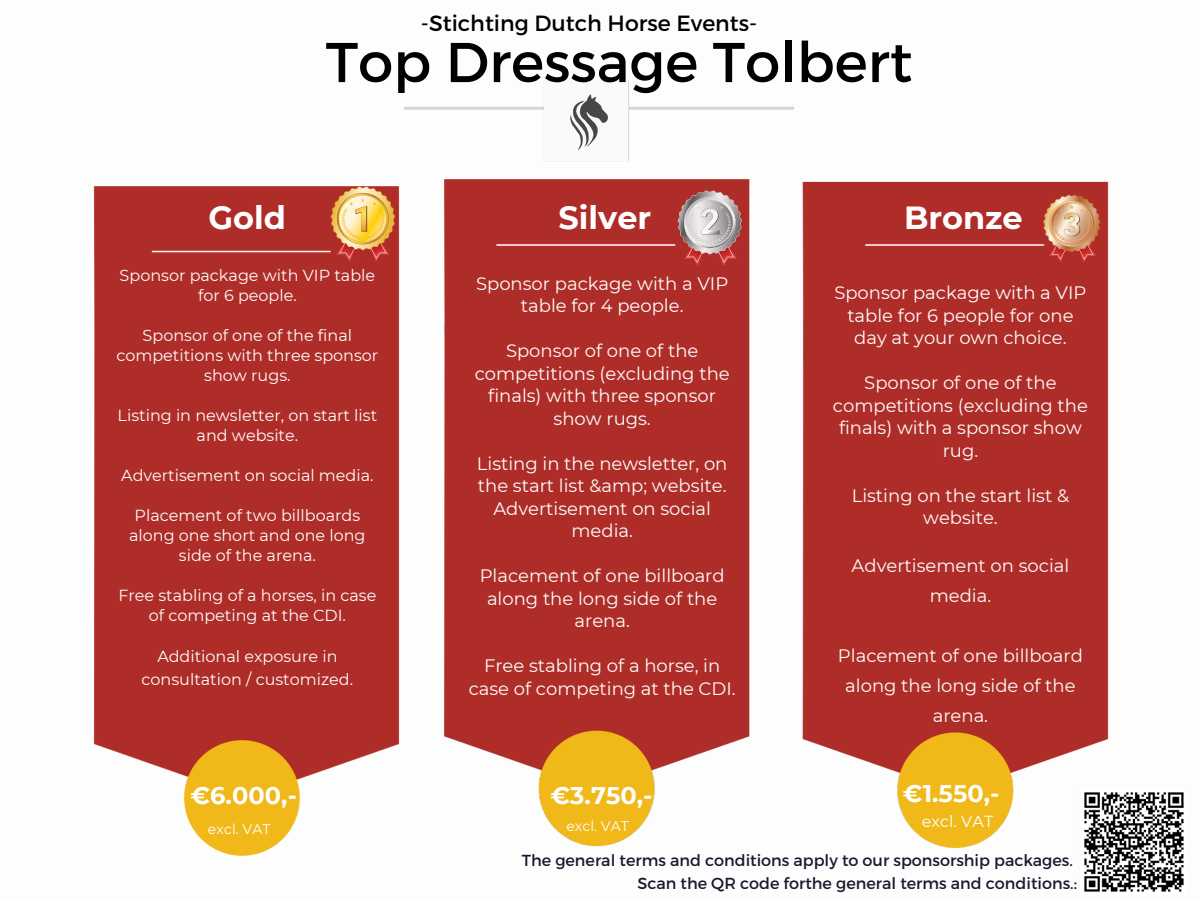
<style>
.page{position:relative;width:1200px;height:900px;background:#fff}
.page>*{position:absolute;margin:0;border:0;box-sizing:border-box;transform-origin:0 0}
.t1{font:56px "Montserrat";color:#000}
.t2{font:700 32px "Montserrat";color:#fff}
.t3{font:700 24px "Montserrat";letter-spacing:.005em;color:#fff}
.t4{font:22px "Montserrat";color:#000}
.t5{font:18px/22.4px "Montserrat";color:#fdfdfd;text-align:center}
.t6{font:16px/20px "Montserrat";color:#fdfdfd;text-align:center}
.t7{font:16px/22.6px "Montserrat";color:#1a192e;text-align:right}
.t8{font:16px "Montserrat";letter-spacing:.005em;color:#fff}
.t9{font:14px "Montserrat";letter-spacing:.005em;color:#fff}
</style>
<div class="page">
<img style="left:93px;top:186px;width:302px;height:670px">
<img style="left:395px;top:80px;width:714px;height:768px">
<img style="left:559px;top:93px;width:60px;height:59px">
<img style="left:1070px;top:778px;width:114px;height:114px">
<svg style="left:331px;top:186px;width:64px;height:75px;background:#dc9759"></svg>
<svg style="left:678px;top:191px;width:64px;height:75px;background:#bc8a89"></svg>
<svg style="left:1043px;top:195px;width:57px;height:67px;background:#ce8266"></svg>
<h5 class="t4" style="left:421px;top:9px;width:338px">-Stichting Dutch Horse Events-</h5>
<h3 class="t1" style="left:326px;top:26px;width:588px">Top Dressage Tolbert</h3>
<h5 class="t2" style="left:208px;top:198px;width:79px">Gold</h5>
<h5 class="t2" style="left:559px;top:198px;width:94px">Silver</h5>
<h2 class="t6" style="left:120px;top:265px;width:257px">Sponsor package with VIP table for 6 people.</h2>
<h5 class="t6" style="left:116px;top:325px;width:263px">Sponsor of one of the final competitions with three sponsor show rugs.</h5>
<h5 class="t6" style="left:118px;top:405px;width:261px">Listing in newsletter, on start list and website.</h5>
<h5 class="t6" style="left:121px;top:465px;width:254px">Advertisement on social media.</h5>
<h5 class="t6" style="left:129px;top:505px;width:238px">Placement of two billboards along one short and one long side of the arena.</h5>
<h5 class="t6" style="left:118px;top:585px;width:260px">Free stabling of a horses, in case of competing at the CDI.</h5>
<h3 class="t6" style="left:142px;top:645px;width:213px;line-height:22.6px">Additional exposure in consultation / customized.</h3>
<h1 class="t5" style="left:476px;top:272px;width:254px">Sponsor package with a VIP table for 4 people.</h1>
<p class="t5" style="left:475px;top:339px;width:257px">Sponsor of one of the competitions (excluding the finals) with three sponsor show rugs.</p>
<p class="t5" style="left:477px;top:452px;width:252px">Listing in the newsletter, on the start list &amp;amp; website.<br>Advertisement on social media.</p>
<p class="t5" style="left:480px;top:564px;width:246px">Placement of one billboard along the long side of the arena.</p>
<h2 class="t5" style="left:469px;top:654px;width:269px">Free stabling of a horse, in case of competing at the CDI.</h2>
<h6 class="t3" style="left:190px;top:781px;width:108px">€6.000,-</h6>
<p class="t3" style="left:550px;top:781px;width:104px">€3.750,-</p>
<p class="t2" style="left:904px;top:198px;width:120px">Bronze</p>
<h2 class="t5" style="left:834px;top:282px;width:254px">Sponsor package with a VIP table for 6 people for one day at your own choice.</h2>
<h6 class="t5" style="left:833px;top:372px;width:257px">Sponsor of one of the competitions (excluding the finals) with a sponsor show rug.</h6>
<h6 class="t5" style="left:852px;top:484px;width:219px">Listing on the start list &amp; website.</h6>
<h6 class="t5" style="left:852px;top:551px;width:219px;line-height:30px">Advertisement on social media.</h6>
<h6 class="t5" style="left:838px;top:641px;width:246px;line-height:30px">Placement of one billboard along the long side of the arena.</h6>
<h6 class="t3" style="left:903px;top:779px;width:98px">€1.550,-</h6>
<h5 class="t9" style="left:208px;top:821px;width:64px">excl. VAT</h5>
<p class="t9" style="left:566px;top:818px;width:64px">excl. VAT</p>
<p class="t8" style="left:922px;top:812px;width:73px">excl. VAT</p>
<h5 class="t7" style="left:522px;top:848px;width:557px">The general terms and conditions apply to our sponsorship packages.<br>Scan the QR code forthe general terms and conditions.:</h5>
</div>
